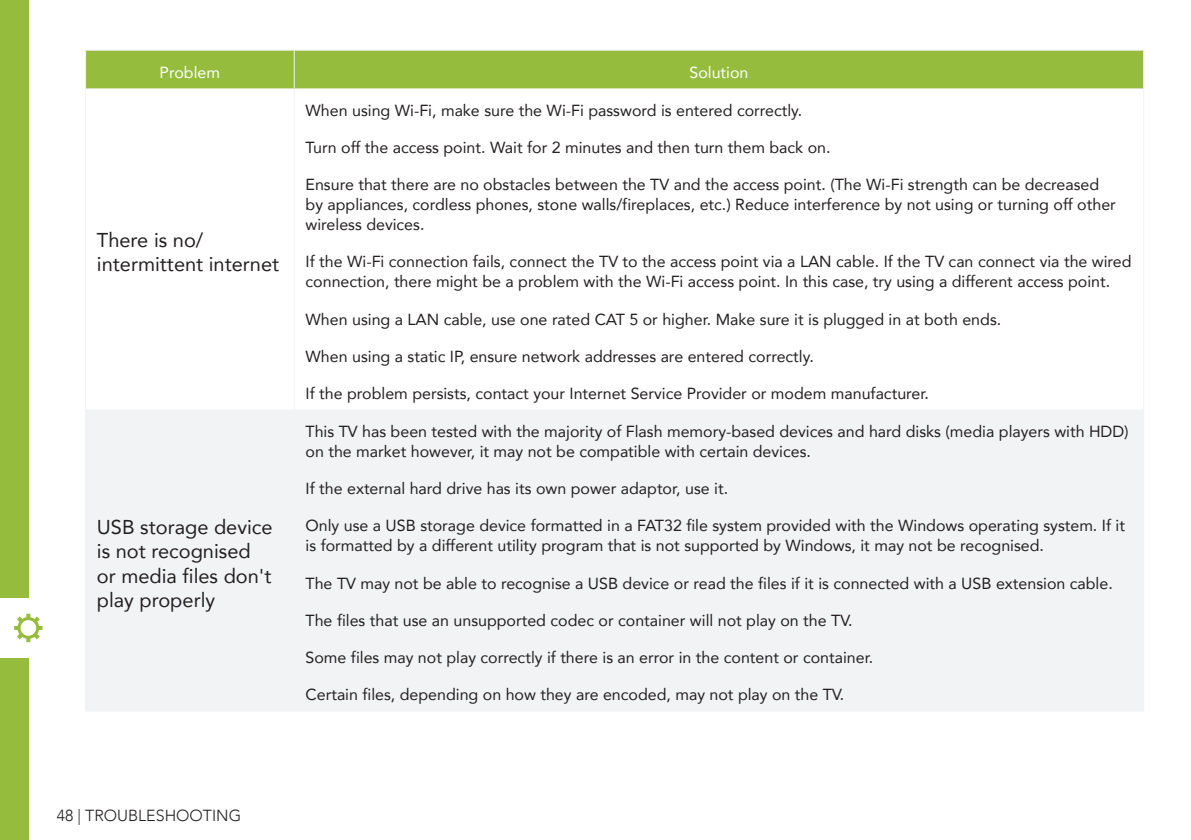
<style>
.page{position:relative;width:1191px;height:840px;background:#fff}
.page>*{position:absolute;margin:0;border:0;box-sizing:border-box;transform-origin:0 0}
.Body{font:20px/24px "Avenir";color:#231f20}
.Important{font:16px/20px "Avenir";color:#231f20}
.t1{font:300 16px "Avenir";color:#231f20}
.Sub-sub-heading{font:16px "Avenir";color:#fff}
</style>
<div class="page">
<div style="left:0;top:0;width:28px;height:839px;background:#95bc3c"></div>
<div style="left:0;top:598px;width:57px;height:59px;background:#fff"></div>
<svg style="left:14px;top:613px;width:29px;height:28px"></svg>
<div style="left:86px;top:51px;width:1057px;height:37px;background:#95bc3c"></div>
<div style="left:86px;top:410px;width:1057px;height:300px;background:#f2f3f4"></div>
<hr style="left:85px;top:89px;width:1px;height:320px;background:#f2f3f4">
<hr style="left:294px;top:89px;width:1px;height:320px;background:#f2f3f4">
<hr style="left:1143px;top:89px;width:1px;height:320px;background:#f2f3f4">
<hr style="left:85px;top:409px;width:209px;height:1px;background:#f2f3f4">
<hr style="left:85px;top:410px;width:1px;height:300px;background:#f2f3f4">
<hr style="left:294px;top:409px;width:850px;height:1px;background:#f2f3f4">
<hr style="left:294px;top:410px;width:1px;height:300px;background:#f2f3f4">
<hr style="left:1143px;top:410px;width:1px;height:300px;background:#f2f3f4">
<hr style="left:85px;top:710px;width:209px;height:1px;background:#f2f3f4">
<hr style="left:294px;top:710px;width:850px;height:1px;background:#f2f3f4">
<hr style="left:85px;top:50px;width:209px;height:1px;background:#f2f3f4">
<hr style="left:85px;top:51px;width:1px;height:37px;background:#f2f3f4">
<hr style="left:294px;top:50px;width:850px;height:1px;background:#f2f3f4">
<hr style="left:294px;top:51px;width:1px;height:37px;background:#f2f3f4">
<hr style="left:1143px;top:51px;width:1px;height:37px;background:#f2f3f4">
<hr style="left:85px;top:88px;width:209px;height:1px;background:#f2f3f4">
<hr style="left:294px;top:88px;width:850px;height:1px;background:#f2f3f4">
<p class="Sub-sub-heading" style="left:160px;top:59px;width:62px">Problem</p>
<p class="Sub-sub-heading" style="left:689px;top:59px;width:61px">Solution</p>
<p class="Body" style="left:97px;top:228px;width:184px">There is no/ intermittent internet</p>
<p class="Body" style="left:97px;top:514px;width:177px">USB storage device is not recognised or media files don't play properly</p>
<p class="Important" style="left:305px;top:100px;width:498px">When using Wi-Fi, make sure the Wi-Fi password is entered correctly.</p>
<p class="Important" style="left:305px;top:137px;width:526px">Turn off the access point. Wait for 2 minutes and then turn them back on.</p>
<p class="Important" style="left:305px;top:174px;width:812px">Ensure that there are no obstacles between the TV and the access point. (The Wi-Fi strength can be decreased by appliances, cordless phones, stone walls/fireplaces, etc.) Reduce interference by not using or turning off other wireless devices.</p>
<p class="Important" style="left:305px;top:251px;width:827px">If the Wi-Fi connection fails, connect the TV to the access point via a LAN cable. If the TV can connect via the wired connection, there might be a problem with the Wi-Fi access point. In this case, try using a different access point.</p>
<p class="Important" style="left:305px;top:308px;width:697px">When using a LAN cable, use one rated CAT 5 or higher. Make sure it is plugged in at both ends.</p>
<p class="Important" style="left:305px;top:345px;width:510px">When using a static IP, ensure network addresses are entered correctly.</p>
<p class="Important" style="left:305px;top:382px;width:625px">If the problem persists, contact your Internet Service Provider or modem manufacturer.</p>
<p class="Important" style="left:305px;top:421px;width:824px">This TV has been tested with the majority of Flash memory-based devices and hard disks (media players with HDD) on the market however, it may not be compatible with certain devices.</p>
<p class="Important" style="left:305px;top:478px;width:424px">If the external hard drive has its own power adaptor, use it.</p>
<p class="Important" style="left:305px;top:515px;width:821px">Only use a USB storage device formatted in a FAT32 file system provided with the Windows operating system. If it is formatted by a different utility program that is not supported by Windows, it may not be recognised.</p>
<p class="Important" style="left:305px;top:572px;width:808px">The TV may not be able to recognise a USB device or read the files if it is connected with a USB extension cable.</p>
<p class="Important" style="left:305px;top:609px;width:548px">The files that use an unsupported codec or container will not play on the TV.</p>
<p class="Important" style="left:305px;top:646px;width:569px">Some files may not play correctly if there is an error in the content or container.</p>
<p class="Important" style="left:305px;top:683px;width:540px">Certain files, depending on how they are encoded, may not play on the TV.</p>
<p class="t1" style="left:57px;top:805px;width:186px">48 | TROUBLESHOOTING</p>
</div>
